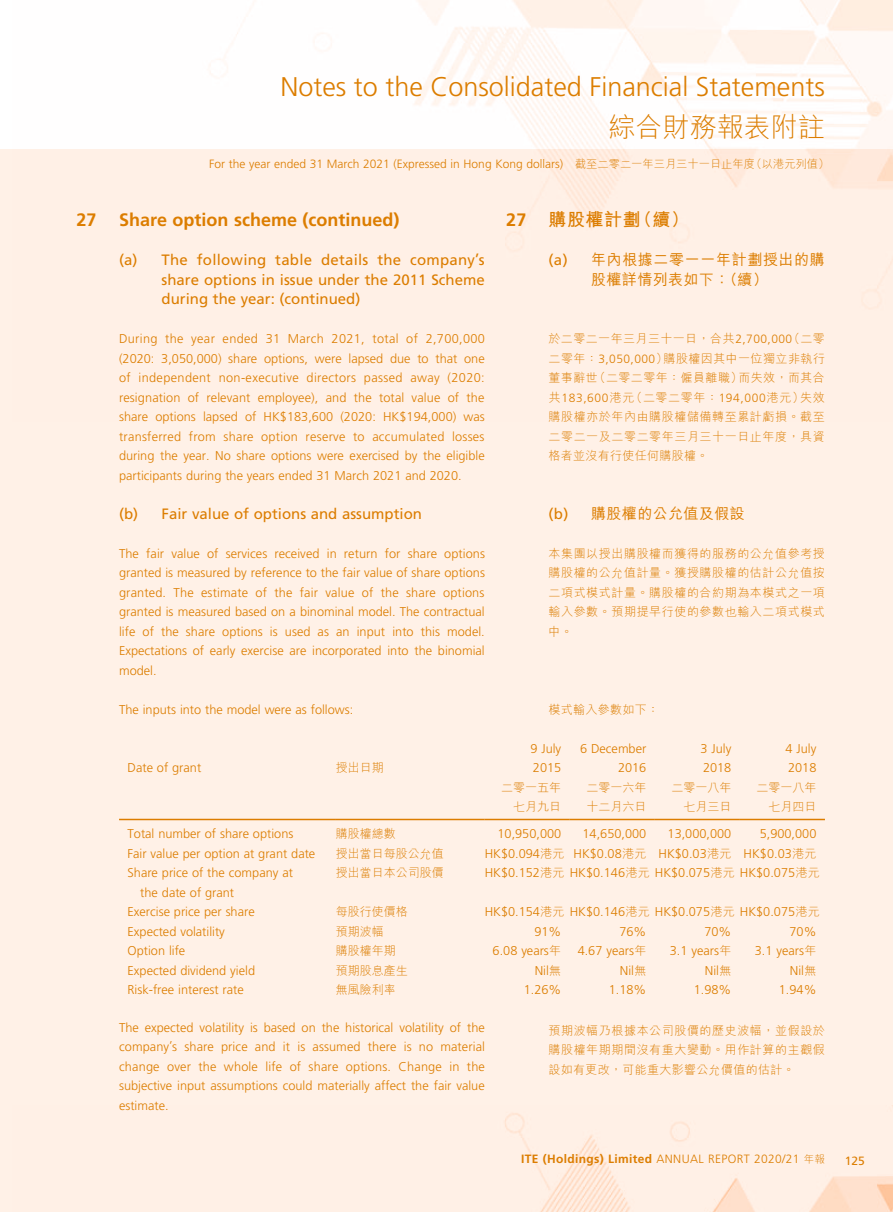
<style>
.page{position:relative;width:893px;height:1212px;background:#fff}
.page>*{position:absolute;margin:0;border:0;box-sizing:border-box;transform-origin:0 0}
.t1{font:300 27px "Frutiger LT Std";color:#dc7d00}
.t2{font:300 27px "M Hei HK";color:#dc7d00}
.t3{font:700 18px "Frutiger LT Std";color:#dc7d00}
.t4{font:700 18px "M Hei HK";letter-spacing:.03em;color:#dc7d00}
.t5{font:15px/19.5px "Frutiger LT Std";color:#dc7d00;text-align:justify}
.t6{font:500 15px/19.5px "M Hei HK";letter-spacing:.03em;color:#dc7d00}
.t7{font:300 12.75px/19.5px "Frutiger LT Std";color:#dc7d00}
.t8{font:300 12px/19.5px "M Hei HK";letter-spacing:.03em;color:#dc7d00;text-align:justify}
.t9{font:300 12px "Frutiger LT Std";color:#dc7d00}
.t10{font:300 12px/19.5px "M Hei HK";color:#dc7d00;text-align:right}
.t11{font:700 12px "Frutiger LT Std";letter-spacing:.03em;color:#dc7d00}
.t12{font:12px "Frutiger LT Std";color:#dc7d00}
.s1{font-family:"M Hei HK";font-size:11.25px}
.s2{font-family:"Frutiger LT Std"}
.s3{font-family:"Frutiger LT Std";font-weight:400}
.s4{font-family:"M Hei HK";font-size:12px}
.s5{font-weight:300}
.s6{font-family:"M Hei HK";font-weight:300;font-size:10.5px}
</style>
<div class="page">
<div style="left:0;top:150px;width:893px;height:1062px;background:#fff1e7"></div>
<img style="left:13px;top:0;width:880px;height:293px">
<img style="left:505px;top:1113px;width:388px;height:99px">
<hr style="left:119px;top:819px;width:217px;height:1px;background:#dc7d00">
<hr style="left:336px;top:819px;width:149px;height:1px;background:#dc7d00">
<hr style="left:485px;top:819px;width:85px;height:1px;background:#dc7d00">
<hr style="left:570px;top:819px;width:85px;height:1px;background:#dc7d00">
<hr style="left:655px;top:819px;width:85px;height:1px;background:#dc7d00">
<hr style="left:740px;top:819px;width:85px;height:1px;background:#dc7d00">
<h1 class="t1" style="left:280px;top:72px;width:546px">Notes to the Consolidated Financial Statements</h1>
<h1 class="t2" style="left:609px;top:113px;width:217px">綜合財務報表附註</h1>
<p class="t9" style="left:209px;top:157px;width:622px">For the year ended 31 March 2021 (Expressed in Hong Kong dollars) <span class="s1">截至二零二一年三月三十一日止年度（以港元列值）</span></p>
<h2 class="t3" style="left:77px;top:209px;width:22px">27</h2>
<h2 class="t3" style="left:119px;top:209px;width:282px">Share option scheme (continued)</h2>
<p class="t5" style="left:162px;top:250px;width:325px;text-indent:-43px">(a) The following table details the company’s share options in issue under the 2011 Scheme during the year: (continued)</p>
<p class="t7" style="left:119px;top:329px;width:367px;text-align:justify">During the year ended 31 March 2021, total of 2,700,000 (2020: 3,050,000) share options, were lapsed due to that one of independent non-executive directors passed away (2020: resignation of relevant employee), and the total value of the share options lapsed of HK$183,600 (2020: HK$194,000) was transferred from share option reserve to accumulated losses during the year. No share options were exercised by the eligible participants during the years ended 31 March 2021 and 2020.</p>
<p class="t5" style="left:119px;top:504px;width:305px">(b) Fair value of options and assumption</p>
<p class="t7" style="left:119px;top:544px;width:367px;text-align:justify">The fair value of services received in return for share options granted is measured by reference to the fair value of share options granted. The estimate of the fair value of the share options granted is measured based on a binominal model. The contractual life of the share options is used as an input into this model.<br>Expectations of early exercise are incorporated into the binomial model.</p>
<p class="t7" style="left:119px;top:700px;width:236px">The inputs into the model were as follows:</p>
<p class="t7" style="left:128px;top:758px;width:75px">Date of grant</p>
<p class="t8" style="left:336px;top:758px;width:49px">授出日期</p>
<h2 class="t4" style="left:506px;top:206px;width:185px"><span class="s2">27</span> 購股權計劃（續）</h2>
<p class="t6" style="left:591px;top:249px;width:235px;text-indent:-43px"><span class="s3">(a)</span> 年內根據二零一一年計劃授出的購股權詳情列表如下：（續）</p>
<p class="t8" style="left:548px;top:329px;width:278px">於二零二一年三月三十一日，合共<span class="s2">2,700,000</span>（二零二零年：<span class="s2">3,050,000</span>）購股權因其中一位獨立非執行董事辭世（二零二零年：僱員離職）而失效，而其合共<span class="s2">183,600</span>港元（二零二零年：<span class="s2">194,000</span>港元）失效購股權亦於年內由購股權儲備轉至累計虧損。截至二零二一及二零二零年三月三十一日止年度，具資格者並沒有行使任何購股權。</p>
<p class="t6" style="left:549px;top:502px;width:198px"><span class="s3">(b)</span> 購股權的公允值及假設</p>
<p class="t8" style="left:549px;top:543px;width:278px">本集團以授出購股權而獲得的服務的公允值參考授購股權的公允值計量。獲授購股權的估計公允值按二項式模式計量。購股權的合約期為本模式之一項輸入參數。預期提早行使的參數也輸入二項式模式中。</p>
<p class="t8" style="left:549px;top:699px;width:112px">模式輸入參數如下：</p>
<p class="t7" style="left:530px;top:739px;width:32px">9 July<br>2015</p>
<p class="t7" style="left:580px;top:739px;width:68px;text-align:right">6 December<br>2016</p>
<p class="t7" style="left:701px;top:739px;width:32px">3 July<br>2018</p>
<p class="t7" style="left:786px;top:739px;width:32px">4 July<br>2018</p>
<p class="t10" style="left:501px;top:777px;width:61px">二零一五年七月九日</p>
<p class="t10" style="left:586px;top:777px;width:61px;text-align:left">二零一六年十二月六日</p>
<p class="t10" style="left:671px;top:777px;width:61px">二零一八年七月三日</p>
<p class="t10" style="left:756px;top:777px;width:61px">二零一八年七月四日</p>
<p class="t7" style="left:128px;top:824px;width:167px">Total number of share options</p>
<p class="t8" style="left:336px;top:824px;width:61px">購股權總數</p>
<p class="t7" style="left:497px;top:824px;width:65px">10,950,000</p>
<p class="t7" style="left:583px;top:824px;width:65px">14,650,000</p>
<p class="t7" style="left:668px;top:824px;width:65px">13,000,000</p>
<p class="t7" style="left:760px;top:824px;width:58px">5,900,000</p>
<p class="t7" style="left:128px;top:844px;width:189px">Fair value per option at grant date</p>
<p class="t10" style="left:336px;top:843px;width:109px">授出當日每股公允值</p>
<p class="t7" style="left:485px;top:844px;width:333px">HK$0.094<span class="s4">港元</span> HK$0.08<span class="s4">港元</span> HK$0.03<span class="s4">港元</span> HK$0.03<span class="s4">港元</span></p>
<p class="t7" style="left:140px;top:863px;width:154px;text-indent:-13px">Share price of the company at the date of grant</p>
<p class="t10" style="left:336px;top:863px;width:109px">授出當日本公司股價</p>
<p class="t7" style="left:485px;top:863px;width:337px">HK$0.152<span class="s4">港元</span> HK$0.146<span class="s4">港元</span> HK$0.075<span class="s4">港元</span> HK$0.075<span class="s4">港元</span></p>
<p class="t7" style="left:128px;top:902px;width:129px">Exercise price per share</p>
<p class="t8" style="left:336px;top:902px;width:73px">每股行使價格</p>
<p class="t7" style="left:485px;top:902px;width:337px">HK$0.154<span class="s4">港元</span> HK$0.146<span class="s4">港元</span> HK$0.075<span class="s4">港元</span> HK$0.075<span class="s4">港元</span></p>
<p class="t7" style="left:128px;top:922px;width:99px">Expected volatility</p>
<p class="t8" style="left:336px;top:921px;width:49px">預期波幅</p>
<p class="t7" style="left:534px;top:922px;width:28px">91%</p>
<p class="t7" style="left:619px;top:922px;width:28px">76%</p>
<p class="t7" style="left:704px;top:922px;width:28px">70%</p>
<p class="t7" style="left:789px;top:922px;width:28px">70%</p>
<p class="t7" style="left:128px;top:941px;width:59px">Option life</p>
<p class="t8" style="left:336px;top:941px;width:62px">購股權年期</p>
<p class="t7" style="left:493px;top:941px;width:70px">6.08 years<span class="s4">年</span></p>
<p class="t7" style="left:578px;top:941px;width:70px">4.67 years<span class="s4">年</span></p>
<p class="t7" style="left:670px;top:941px;width:63px">3.1 years<span class="s4">年</span></p>
<p class="t7" style="left:755px;top:941px;width:63px">3.1 years<span class="s4">年</span></p>
<p class="t7" style="left:128px;top:961px;width:129px">Expected dividend yield</p>
<p class="t8" style="left:336px;top:960px;width:73px">預期股息產生</p>
<p class="t7" style="left:535px;top:961px;width:28px">Nil<span class="s4">無</span></p>
<p class="t7" style="left:620px;top:961px;width:28px">Nil<span class="s4">無</span></p>
<p class="t7" style="left:705px;top:961px;width:28px">Nil<span class="s4">無</span></p>
<p class="t7" style="left:790px;top:961px;width:28px">Nil<span class="s4">無</span></p>
<p class="t7" style="left:128px;top:980px;width:118px">Risk-free interest rate</p>
<p class="t8" style="left:336px;top:980px;width:61px">無風險利率</p>
<p class="t7" style="left:524px;top:980px;width:39px">1.26%</p>
<p class="t7" style="left:609px;top:980px;width:39px">1.18%</p>
<p class="t7" style="left:694px;top:980px;width:39px">1.98%</p>
<p class="t7" style="left:779px;top:980px;width:39px">1.94%</p>
<p class="t7" style="left:119px;top:1017px;width:367px;text-align:justify">The expected volatility is based on the historical volatility of the company’s share price and it is assumed there is no material change over the whole life of share options. Change in the subjective input assumptions could materially affect the fair value estimate.</p>
<p class="t8" style="left:549px;top:1020px;width:278px">預期波幅乃根據本公司股價的歷史波幅，並假設於購股權年期期間沒有重大變動。用作計算的主觀假設如有更改，可能重大影響公允價值的估計。</p>
<p class="t11" style="left:521px;top:1152px;width:305px">ITE (Holdings) Limited <span class="s5">ANNUAL REPORT 2020/21</span> <span class="s6">年報</span></p>
<p class="t12" style="left:845px;top:1153px;width:22px">125</p>
</div>
